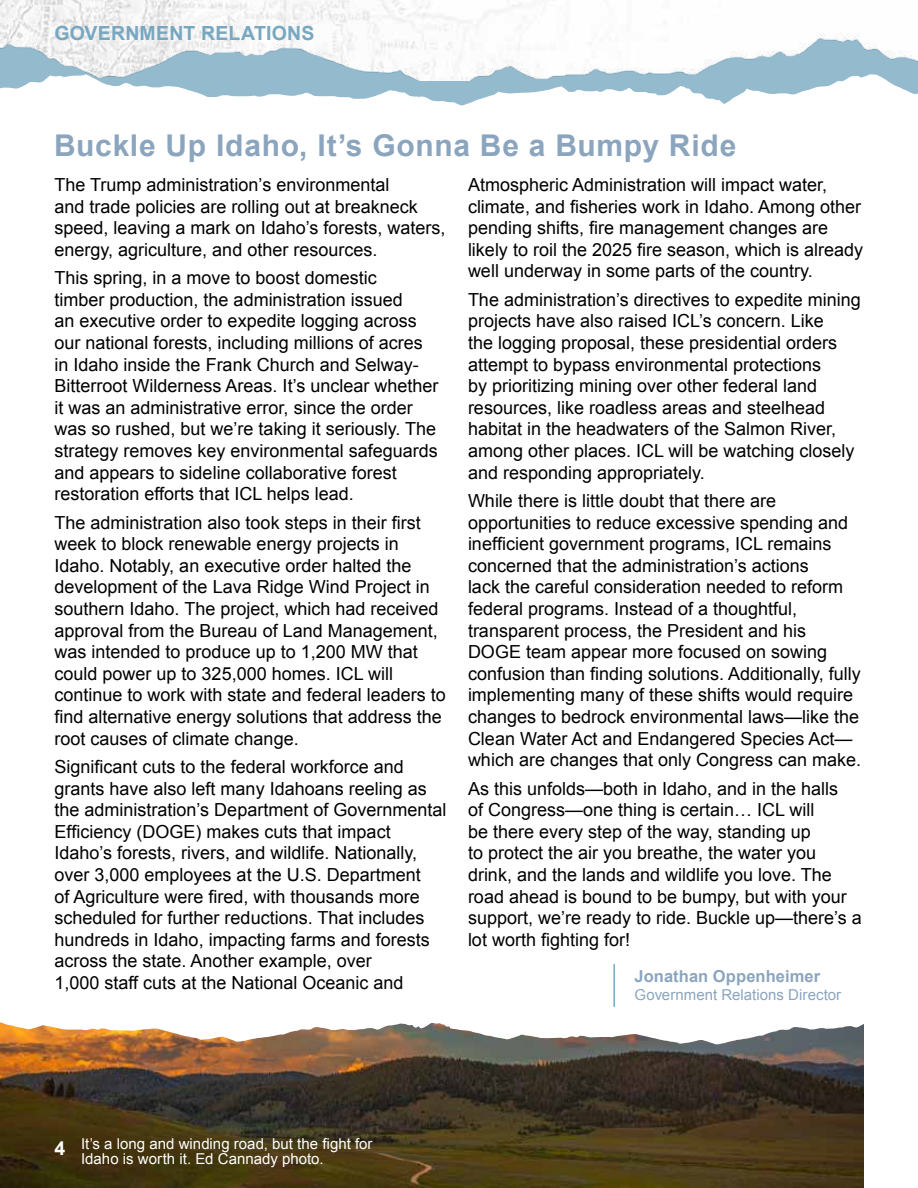
<style>
.page{position:relative;width:918px;height:1188px;background:#fff}
.page>*{position:absolute;margin:0;border:0;box-sizing:border-box;transform-origin:0 0}
.t1{font:700 30px "Arial";letter-spacing:.02em;color:#8ba5be}
.t2{font:700 19.5px "Arial";letter-spacing:.01em;color:#78a7c0}
.t3{font:700 19.5px "Arial";color:#fff}
.t4{font:18px/21.6px "Arial";color:#000}
.t5{font:700 16.5px "Arial";letter-spacing:.005em;color:#8ba5be}
.t6{font:15px/15px "Arial";color:#fff}
.t7{font:15px "Arial";letter-spacing:.005em;color:#8ba5be}
</style>
<div class="page">
<svg style="left:0;top:80px;width:467px;height:26px"></svg>
<svg style="left:418px;top:80px;width:500px;height:24px"></svg>
<img style="left:0;top:0;width:918px;height:80px">
<img style="left:0;top:1044px;width:864px;height:144px">
<img style="left:0;top:1022px;width:864px;height:22px">
<hr style="left:613px;top:964px;width:2px;height:43px;background:#78a7c0">
<p class="t2" style="left:54px;top:20px;width:262px">GOVERNMENT RELATIONS</p>
<h1 class="t1" style="left:54px;top:126px;width:684px">Buckle Up Idaho, It’s Gonna Be a Bumpy Ride</h1>
<p class="t4" style="left:55px;top:174px;width:392px">The Trump administration’s environmental<br>and trade policies are rolling out at breakneck speed, leaving a mark on Idaho’s forests, waters, energy, agriculture, and other resources.</p>
<p class="t4" style="left:55px;top:267px;width:385px">This spring, in a move to boost domestic<br>timber production, the administration issued<br>an executive order to expedite logging across our national forests, including millions of acres in Idaho inside the Frank Church and Selway-Bitterroot Wilderness Areas. It’s unclear whether it was an administrative error, since the order was so rushed, but we’re taking it seriously. The strategy removes key environmental safeguards and appears to sideline collaborative forest restoration efforts that ICL helps lead.</p>
<p class="t4" style="left:55px;top:512px;width:393px">The administration also took steps in their first week to block renewable energy projects in Idaho. Notably, an executive order halted the development of the Lava Ridge Wind Project in southern Idaho. The project, which had received approval from the Bureau of Land Management, was intended to produce up to 1,200 MW that could power up to 325,000 homes. ICL will continue to work with state and federal leaders to find alternative energy solutions that address the root causes of climate change.</p>
<p class="t4" style="left:55px;top:756px;width:393px">Significant cuts to the federal workforce and grants have also left many Idahoans reeling as the administration’s Department of Governmental Efficiency (DOGE) makes cuts that impact Idaho’s forests, rivers, and wildlife. Nationally, over 3,000 employees at the U.S. Department<br>of Agriculture were fired, with thousands more scheduled for further reductions. That includes hundreds in Idaho, impacting farms and forests across the state. Another example, over<br>1,000 staff cuts at the National Oceanic and</p>
<p class="t4" style="left:468px;top:174px;width:397px">Atmospheric Administration will impact water, climate, and fisheries work in Idaho. Among other pending shifts, fire management changes are likely to roil the 2025 fire season, which is already well underway in some parts of the country.</p>
<p class="t4" style="left:468px;top:289px;width:394px">The administration’s directives to expedite mining projects have also raised ICL’s concern. Like<br>the logging proposal, these presidential orders attempt to bypass environmental protections<br>by prioritizing mining over other federal land resources, like roadless areas and steelhead habitat in the headwaters of the Salmon River, among other places. ICL will be watching closely and responding appropriately.</p>
<p class="t4" style="left:468px;top:490px;width:395px">While there is little doubt that there are opportunities to reduce excessive spending and inefficient government programs, ICL remains concerned that the administration’s actions<br>lack the careful consideration needed to reform federal programs. Instead of a thoughtful, transparent process, the President and his DOGE team appear more focused on sowing confusion than finding solutions. Additionally, fully implementing many of these shifts would require changes to bedrock environmental laws—like the Clean Water Act and Endangered Species Act— which are changes that only Congress can make.</p>
<p class="t4" style="left:468px;top:778px;width:395px">As this unfolds—both in Idaho, and in the halls<br>of Congress—one thing is certain… ICL will<br>be there every step of the way, standing up<br>to protect the air you breathe, the water you drink, and the lands and wildlife you love. The road ahead is bound to be bumpy, but with your support, we’re ready to ride. Buckle up—there’s a lot worth fighting for!</p>
<p class="t5" style="left:635px;top:966px;width:187px">Jonathan Oppenheimer</p>
<p class="t7" style="left:635px;top:985px;width:208px">Government Relations Director</p>
<p class="t3" style="left:55px;top:1136px;width:12px">4</p>
<p class="t6" style="left:81px;top:1137px;width:293px">It’s a long and winding road, but the fight for<br>Idaho is worth it. Ed Cannady photo.</p>
</div>
